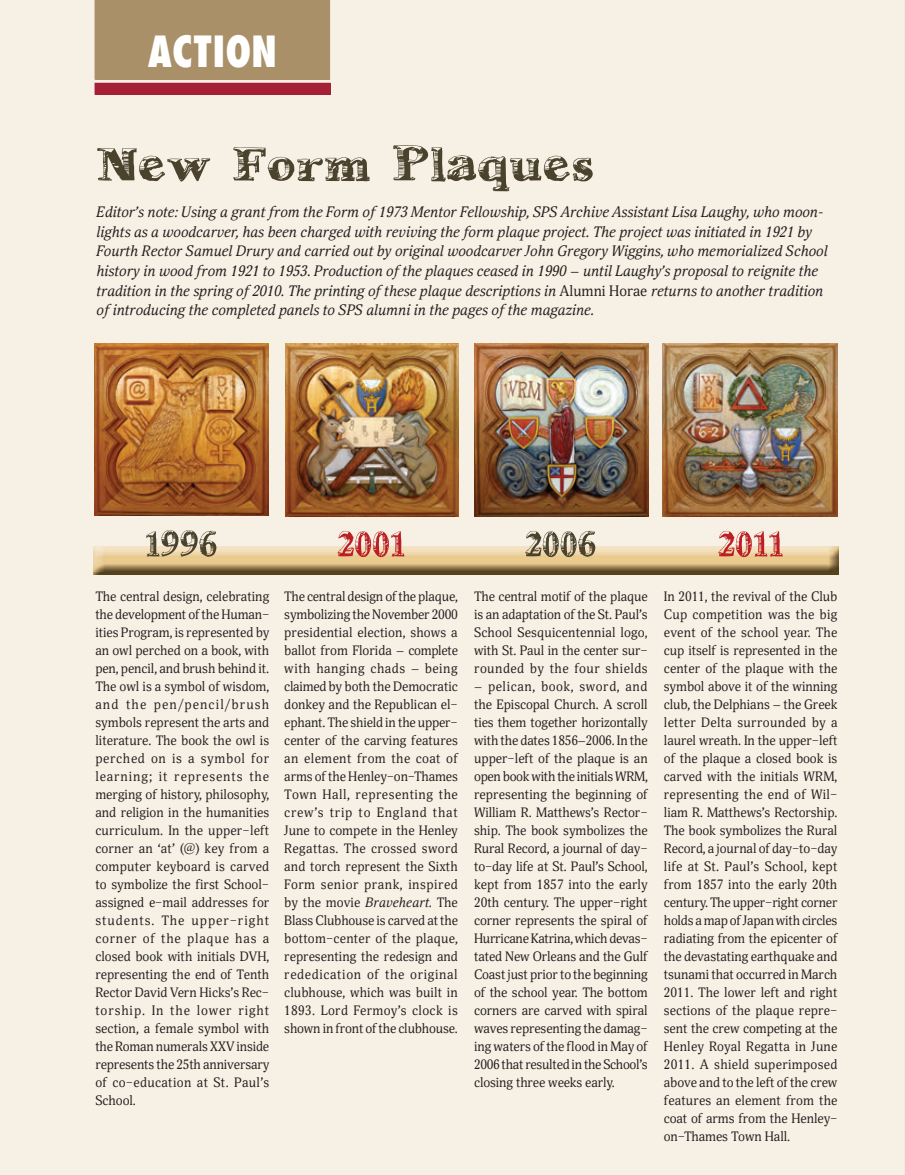
<style>
.page{position:relative;width:905px;height:1175px;background:#fff}
.page>*{position:absolute;margin:0;border:0;box-sizing:border-box;transform-origin:0 0}
.t1{font:72px "de Lorimier";color:#4b422e;scale:1.2 1}
.t2{font:54px "de Lorimier";color:#4b422e}
.t3{font:54px "de Lorimier";color:#bb1f23}
.t4{font:800 condensed 42px "Futura";color:#fff;scale:.95 1}
.t5{font:italic 15px/19.5px "Selina";color:#231f20}
.t6{font:13.5px/18px "Selina";letter-spacing:-.005em;color:#231f20;text-align:justify}
.s1{font-style:normal}
.s2{font-style:italic}
</style>
<div class="page">
<div style="left:0;top:0;width:904px;height:1174px;background:#f6f1e4"></div>
<hr style="left:904px;top:0;width:1px;height:1174px;background:#f0e9e6">
<img style="left:662px;top:343px;width:175px;height:173px">
<img style="left:285px;top:343px;width:173px;height:173px">
<img style="left:94px;top:343px;width:174px;height:172px">
<img style="left:474px;top:343px;width:174px;height:173px">
<img style="left:94px;top:546px;width:744px;height:28px">
<svg style="left:94px;top:0;width:236px;height:94px;background:#ab8565"></svg>
<h3 class="t4" style="left:148px;top:25px;width:138px">ACTION</h3>
<h1 class="t1" style="left:96px;top:113px;width:416px">New Form Plaques</h1>
<p class="t5" style="left:96px;top:203px;width:732px">Editor’s note: Using a grant from the Form of1973 Mentor Fellowship, SPS Archive Assistant Lisa Laughy, who moon&shy;lights as a woodcarver, has been charged with reviving the form plaque project. The project was initiated in 1921 by Fourth Rector Samuel Drury and carried out by original woodcarver John Gregory Wiggins, who memorialized School history in wood from 1921 to 1953. Production ofthe plaques ceased in 1990 – until Laughy’s proposal to reignite the tradition in the spring of2010. The printing ofthese plaque descriptions in <span class="s1">Alumni Horae</span> returns to another tradition ofintroducing the completed panels to SPS alumni in the pages ofthe magazine.</p>
<h2 class="t2" style="left:145px;top:506px;width:74px">1996</h2>
<h2 class="t3" style="left:338px;top:506px;width:69px">2001</h2>
<h2 class="t2" style="left:525px;top:506px;width:72px">2006</h2>
<h2 class="t3" style="left:718px;top:506px;width:67px">2011</h2>
<p class="t6" style="left:95px;top:588px;width:175px">The central design, celebrating the development of the Human&shy;ities Program, is represented by an owl perched on a book, with pen, pencil, and brush behind it.<br>The owl is a symbol of wisdom, and the pen/pencil/brush symbols represent the arts and literature. The book the owl is perched on is a symbol for learning; it represents the merging of history, philosophy, and religion in the humanities curriculum. In the upper-left corner an ‘at’ (@) key from a computer keyboard is carved to symbolize the first School&shy;assigned e-mail addresses for students. The upper-right corner of the plaque has a closed book with initials DVH, representing the end of Tenth Rector David Vern Hicks’s Rec&shy;torship. In the lower right section, a female symbol with the Roman numerals XXV inside represents the 25th anniversary of co-education at St. Paul’s School.</p>
<p class="t6" style="left:284px;top:588px;width:175px">The central design of the plaque, symbolizing the November 2000 presidential election, shows a ballot from Florida – complete with hanging chads – being claimed by both the Democratic donkey and the Republican el&shy;ephant. The shield in the upper&shy;center of the carving features an element from the coat of arms of the Henley-on-Thames Town Hall, representing the crew’s trip to England that June to compete in the Henley Regattas. The crossed sword and torch represent the Sixth Form senior prank, inspired by the movie <span class="s2">Braveheart</span>. The Blass Clubhouse is carved at the bottom-center of the plaque, representing the redesign and rededication of the original clubhouse, which was built in 1893. Lord Fermoy’s clock is shown in front of the clubhouse.</p>
<p class="t6" style="left:474px;top:587px;width:175px">The central motif of the plaque is an adaptation of the St. Paul’s School Sesquicentennial logo, with St. Paul in the center sur&shy;rounded by the four shields</p>
<p class="t6" style="left:474px;top:677px;width:175px">– pelican, book, sword, and the Episcopal Church. A scroll ties them together horizontally with the dates 1856–2006. In the upper-left of the plaque is an open book with the initials WRM, representing the beginning of William R. Matthews’s Rector&shy;ship. The book symbolizes the Rural Record, a journal of day&shy;to-day life at St. Paul’s School, kept from 1857 into the early 20th century. The upper-right corner represents the spiral of Hurricane Katrina, which devas&shy;tated New Orleans and the Gulf Coast just prior to the beginning of the school year. The bottom corners are carved with spiral waves representing the damag&shy;ing waters of the flood in May of 2006 that resulted in the School’s closing three weeks early.</p>
<p class="t6" style="left:664px;top:588px;width:175px">In 2011, the revival of the Club Cup competition was the big event of the school year. The cup itself is represented in the center of the plaque with the symbol above it of the winning club, the Delphians – the Greek letter Delta surrounded by a laurel wreath. In the upper-left of the plaque a closed book is carved with the initials WRM, representing the end of Wil&shy;liam R. Matthews’s Rectorship.<br>The book symbolizes the Rural Record, a journal of day-to-day life at St. Paul’s School, kept from 1857 into the early 20th century. The upper-right corner holds a map of Japan with circles radiating from the epicenter of the devastating earthquake and tsunami that occurred in March 2011. The lower left and right sections of the plaque repre&shy;sent the crew competing at the Henley Royal Regatta in June 2011. A shield superimposed above and to the left of the crew features an element from the coat of arms from the Henley&shy;on-Thames Town Hall.</p>
</div>
